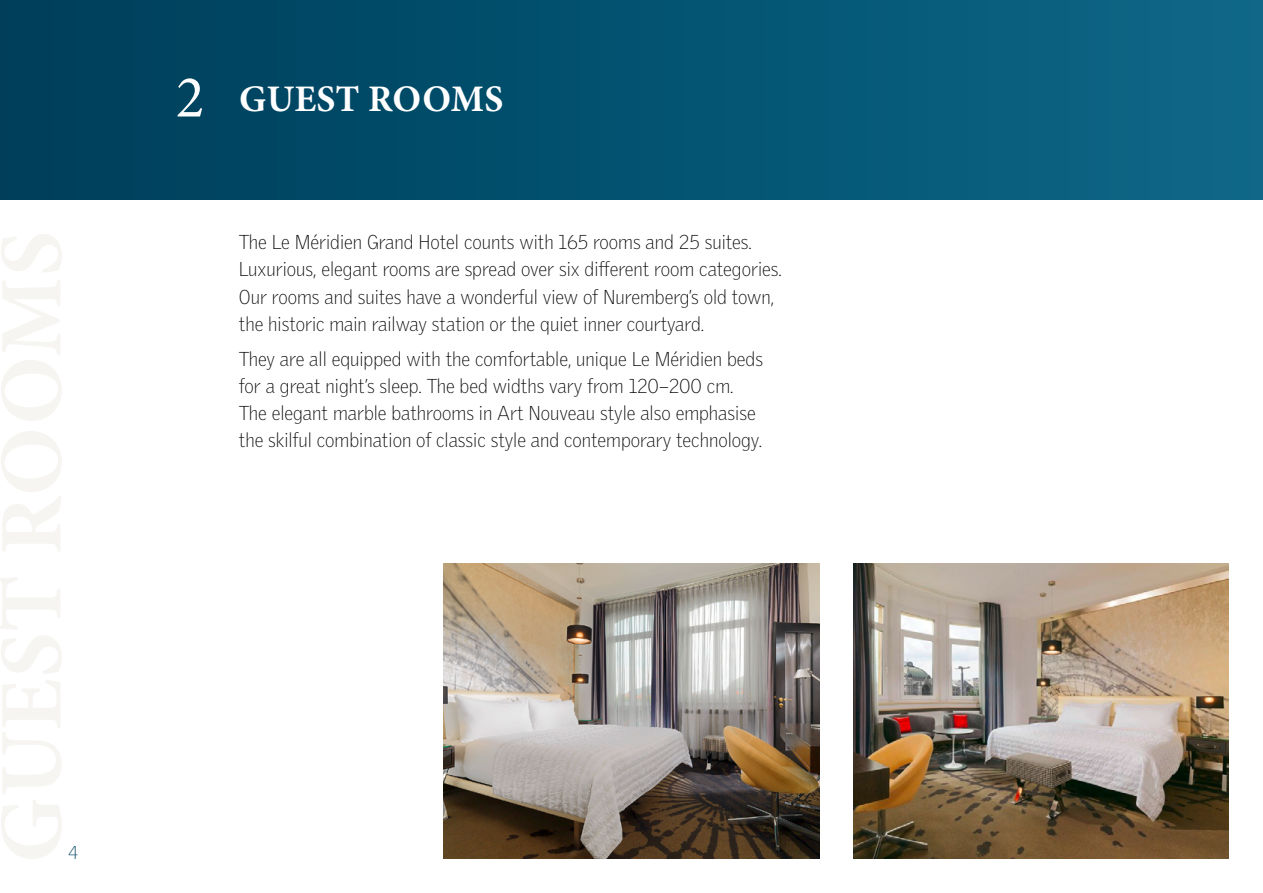
<style>
.page{position:relative;width:1263px;height:893px;background:#fff}
.page>*{position:absolute;margin:0;border:0;box-sizing:border-box;transform-origin:0 0}
.t1{font:60px "Minion Pro";color:#fff}
.t2{font:700 37.5px "Minion Pro";letter-spacing:.01em;color:#fff}
.t3{font:100 19.5px/27px "Griffith Gothic";color:#000}
.t4{font:100 18px "Griffith Gothic";color:#034565}
</style>
<div class="page">
<div style="left:0;top:0;width:1263px;height:200px;background:linear-gradient(to right,#003e5a,#0d6787)"></div>
<img style="left:853px;top:563px;width:376px;height:296px">
<img style="left:444px;top:563px;width:375px;height:296px">
<svg style="left:0;top:234px;width:62px;height:625px"></svg>
<h1 class="t1" style="left:176px;top:57px;width:30px">2</h1>
<h2 class="t2" style="left:239px;top:72px;width:266px">GUEST ROOMS</h2>
<p class="t3" style="left:239px;top:229px;width:543px">The Le Méridien Grand Hotel counts with 165 rooms and 25 suites.<br>Luxurious, elegant rooms are spread over six different room categories.<br>Our rooms and suites have a wonderful view of Nuremberg’s old town, the historic main railway station or the quiet inner courtyard.</p>
<p class="t3" style="left:239px;top:345px;width:526px">They are all equipped with the comfortable, unique Le Méridien beds for a great night’s sleep. The bed widths vary from 120–200 cm.<br>The elegant marble bathrooms in Art Nouveau style also emphasise the skilful combination of classic style and contemporary technology.</p>
<p class="t4" style="left:68px;top:842px;width:12px">4</p>
</div>
